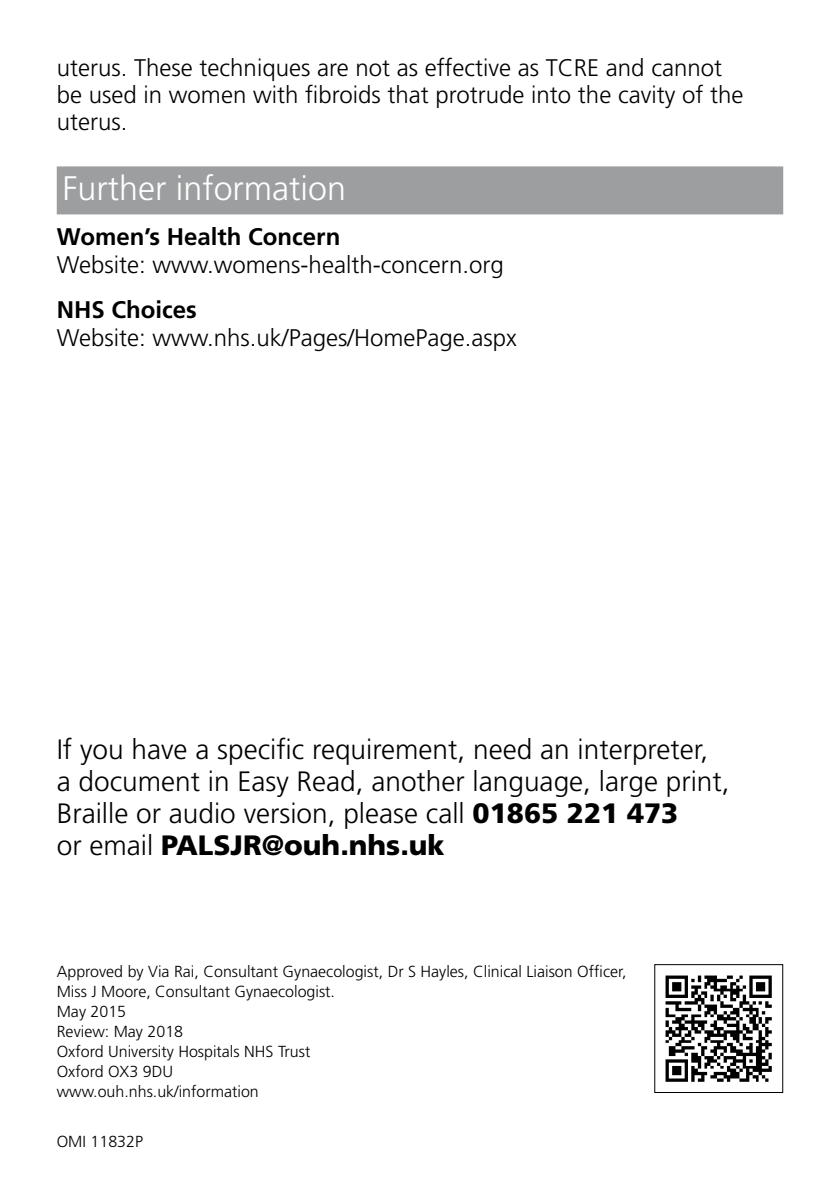
<style>
.page{position:relative;width:840px;height:1191px;background:#fff}
.page>*{position:absolute;margin:0;border:0;box-sizing:border-box;transform-origin:0 0}
.t1{font:300 34px "Frutiger";color:#fff}
.t2{font:300 28px/32px "Frutiger";color:#000}
.t3{font:300 24px/27px "Frutiger";color:#000}
.t4{font:700 24px "Frutiger";color:#000}
.t5{font:300 16px/20px "Frutiger";color:#000}
.s1{font-weight:900}
</style>
<div class="page">
<img style="left:665px;top:975px;width:107px;height:107px">
<div style="left:654px;top:964px;width:128px;height:129px;border:1px solid #000"></div>
<div style="left:57px;top:166px;width:725px;height:48px;background:#9c9e9f"></div>
<h3 class="t3" style="left:57px;top:54px;width:687px">uterus. These techniques are not as effective as TCRE and cannot be used in women with fibroids that protrude into the cavity of the uterus.</h3>
<h1 class="t1" style="left:62px;top:169px;width:285px">Further information</h1>
<h3 class="t4" style="left:57px;top:223px;width:285px">Women’s Health Concern</h3>
<h3 class="t3" style="left:57px;top:251px;width:448px">Website: www.womens-health-concern.org</h3>
<h3 class="t4" style="left:57px;top:296px;width:141px">NHS Choices</h3>
<h3 class="t3" style="left:57px;top:324px;width:461px">Website: www.nhs.uk/Pages/HomePage.aspx</h3>
<h2 class="t2" style="left:57px;top:733px;width:674px">If you have a specific requirement, need an interpreter,<br>a document in Easy Read, another language, large print, Braille or audio version, please call <span class="s1">01865 221 473<br></span>or email <span class="s1">PALSJR@ouh.nhs.uk</span></h2>
<p class="t5" style="left:57px;top:961px;width:571px">Approved by Via Rai, Consultant Gynaecologist, Dr S Hayles, Clinical Liaison Officer, Miss J Moore, Consultant Gynaecologist.<br>May 2015<br>Review: May 2018<br>Oxford University Hospitals NHS Trust<br>Oxford OX3 9DU<br>www.ouh.nhs.uk/information</p>
<p class="t5" style="left:57px;top:1131px;width:88px">OMI 11832P</p>
</div>
